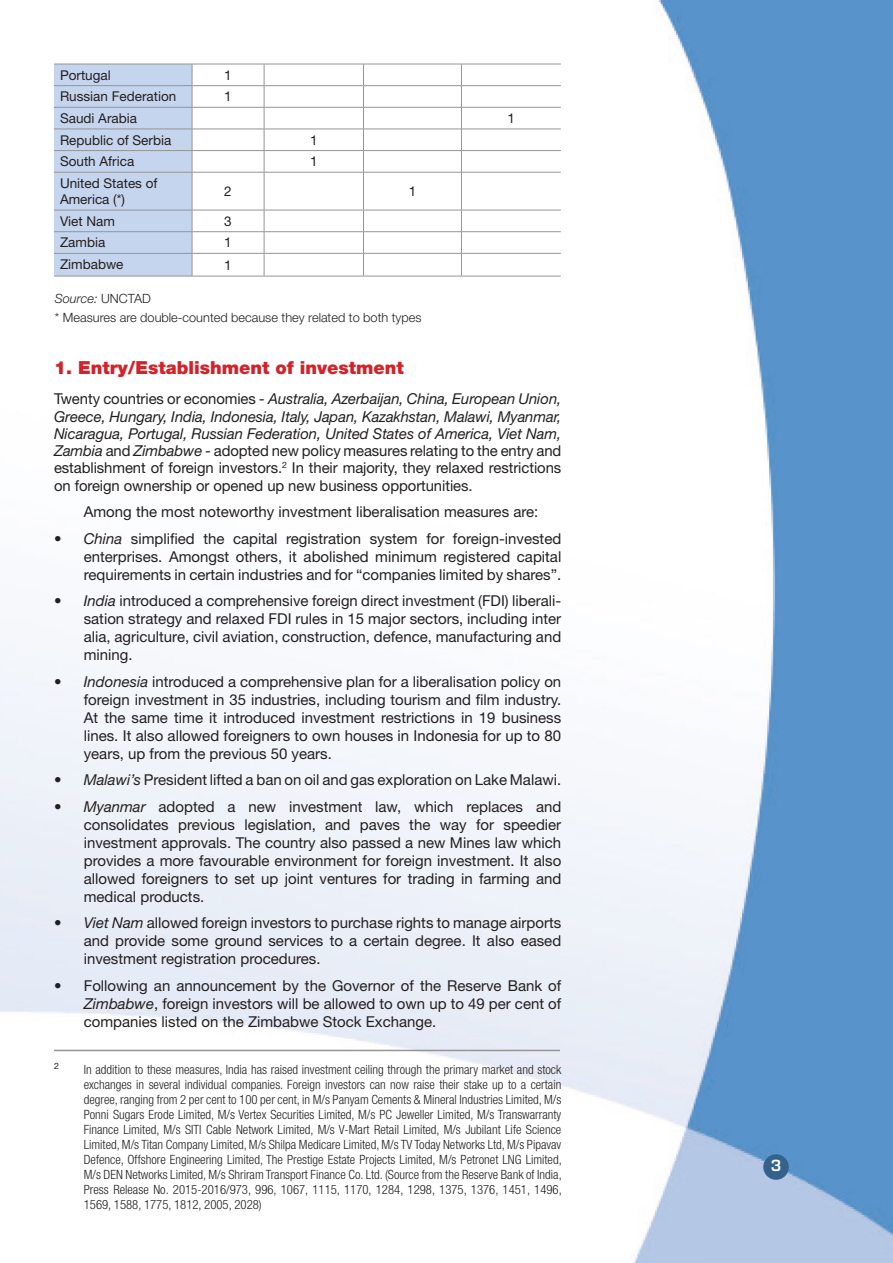
<style>
.page{position:relative;width:893px;height:1263px;background:#fff}
.page>*{position:absolute;margin:0;border:0;box-sizing:border-box;transform-origin:0 0}
.TITLE_NUMBERS{font:900 18px "Helvetica Neue LT Std";color:#d2232a}
.TXT_NORMAL{font:15px/18px "Helvetica Neue LT Std";color:#231f20;text-align:justify}
.NO_DOTS{font:15px "Helvetica Neue LT Std";color:#231f20}
.t1{font:600 15px "Eurostile LT Std";color:#fff}
.CEL_TXT_LEFT{font:13.5px/16.2px "Helvetica Neue LT Std";color:#231f20}
.CEL_TXT_CENTER{font:13.5px "Helvetica Neue LT Std";color:#231f20}
.NOTE{font:300 condensed 12.75px/15px "Helvetica Neue LT Std";color:#231f20;text-align:justify}
.t2{font:300 12.75px/19.2px "Helvetica Neue LT Std";color:#231f20}
.NOTE-2{font:8.7px "Helvetica Neue LT Std";color:#231f20}
.s1{font-style:italic}
</style>
<div class="page">
<img style="left:0;top:0;width:893px;height:1263px">
<div style="left:763px;top:1154px;width:26px;height:26px;background:#34628c;border-radius:50%"></div>
<hr style="left:54px;top:1050px;width:506px;height:1px;background:#939598">
<svg style="left:193px;top:65px;width:368px;height:211px"></svg>
<hr style="left:192px;top:64px;width:72px;height:1px;background:#939598">
<hr style="left:264px;top:64px;width:99px;height:1px;background:#939598">
<hr style="left:363px;top:64px;width:98px;height:1px;background:#939598">
<hr style="left:461px;top:64px;width:100px;height:1px;background:#939598">
<hr style="left:54px;top:276px;width:138px;height:1px;background:#939598">
<svg style="left:54px;top:64px;width:139px;height:212px;background:#c3d1e9"></svg>
<hr style="left:192px;top:85px;width:72px;height:1px;background:#939598">
<hr style="left:264px;top:85px;width:99px;height:1px;background:#939598">
<hr style="left:363px;top:85px;width:98px;height:1px;background:#939598">
<hr style="left:461px;top:85px;width:100px;height:1px;background:#939598">
<svg style="left:264px;top:64px;width:1px;height:108px"></svg>
<svg style="left:363px;top:64px;width:1px;height:108px"></svg>
<svg style="left:461px;top:64px;width:1px;height:108px"></svg>
<hr style="left:264px;top:172px;width:1px;height:38px;background:#939598">
<hr style="left:363px;top:172px;width:1px;height:38px;background:#939598">
<hr style="left:461px;top:172px;width:1px;height:38px;background:#939598">
<svg style="left:264px;top:211px;width:1px;height:65px"></svg>
<svg style="left:363px;top:211px;width:1px;height:65px"></svg>
<svg style="left:461px;top:211px;width:1px;height:65px"></svg>
<hr style="left:192px;top:107px;width:72px;height:1px;background:#939598">
<hr style="left:264px;top:107px;width:99px;height:1px;background:#939598">
<hr style="left:363px;top:107px;width:98px;height:1px;background:#939598">
<hr style="left:461px;top:107px;width:100px;height:1px;background:#939598">
<hr style="left:192px;top:129px;width:72px;height:1px;background:#939598">
<hr style="left:264px;top:129px;width:99px;height:1px;background:#939598">
<hr style="left:363px;top:129px;width:98px;height:1px;background:#939598">
<hr style="left:461px;top:129px;width:100px;height:1px;background:#939598">
<hr style="left:192px;top:150px;width:72px;height:1px;background:#939598">
<hr style="left:264px;top:150px;width:99px;height:1px;background:#939598">
<hr style="left:363px;top:150px;width:98px;height:1px;background:#939598">
<hr style="left:461px;top:150px;width:100px;height:1px;background:#939598">
<hr style="left:192px;top:172px;width:72px;height:1px;background:#939598">
<hr style="left:264px;top:172px;width:99px;height:1px;background:#939598">
<hr style="left:363px;top:172px;width:98px;height:1px;background:#939598">
<hr style="left:461px;top:172px;width:100px;height:1px;background:#939598">
<hr style="left:192px;top:210px;width:72px;height:1px;background:#939598">
<hr style="left:264px;top:210px;width:99px;height:1px;background:#939598">
<hr style="left:363px;top:210px;width:98px;height:1px;background:#939598">
<hr style="left:461px;top:210px;width:100px;height:1px;background:#939598">
<hr style="left:192px;top:231px;width:72px;height:1px;background:#939598">
<hr style="left:264px;top:231px;width:99px;height:1px;background:#939598">
<hr style="left:363px;top:231px;width:98px;height:1px;background:#939598">
<hr style="left:461px;top:231px;width:100px;height:1px;background:#939598">
<hr style="left:192px;top:253px;width:72px;height:1px;background:#939598">
<hr style="left:264px;top:253px;width:99px;height:1px;background:#939598">
<hr style="left:363px;top:253px;width:98px;height:1px;background:#939598">
<hr style="left:461px;top:253px;width:100px;height:1px;background:#939598">
<hr style="left:192px;top:276px;width:72px;height:1px;background:#939598">
<hr style="left:264px;top:276px;width:99px;height:1px;background:#939598">
<hr style="left:363px;top:276px;width:98px;height:1px;background:#939598">
<hr style="left:461px;top:276px;width:100px;height:1px;background:#939598">
<p class="CEL_TXT_LEFT" style="left:60px;top:67px;width:52px">Portugal</p>
<p class="CEL_TXT_CENTER" style="left:224px;top:67px;width:9px">1</p>
<p class="CEL_TXT_LEFT" style="left:60px;top:88px;width:118px">Russian Federation</p>
<p class="CEL_TXT_CENTER" style="left:224px;top:88px;width:9px">1</p>
<p class="CEL_TXT_LEFT" style="left:60px;top:110px;width:79px">Saudi Arabia</p>
<p class="CEL_TXT_CENTER" style="left:507px;top:110px;width:9px">1</p>
<p class="CEL_TXT_LEFT" style="left:60px;top:131px;width:113px">Republic of Serbia</p>
<p class="CEL_TXT_CENTER" style="left:310px;top:132px;width:9px">1</p>
<p class="CEL_TXT_LEFT" style="left:60px;top:153px;width:76px">South Africa</p>
<p class="CEL_TXT_CENTER" style="left:310px;top:153px;width:9px">1</p>
<p class="CEL_TXT_LEFT" style="left:60px;top:175px;width:99px">United States of<br>America (*)</p>
<p class="CEL_TXT_CENTER" style="left:224px;top:183px;width:9px">2</p>
<p class="CEL_TXT_CENTER" style="left:409px;top:183px;width:9px">1</p>
<p class="CEL_TXT_LEFT" style="left:60px;top:213px;width:57px">Viet Nam</p>
<p class="CEL_TXT_CENTER" style="left:224px;top:213px;width:9px">3</p>
<p class="CEL_TXT_LEFT" style="left:60px;top:234px;width:47px">Zambia</p>
<p class="CEL_TXT_CENTER" style="left:224px;top:234px;width:9px">1</p>
<p class="CEL_TXT_LEFT" style="left:60px;top:256px;width:65px">Zimbabwe</p>
<p class="CEL_TXT_CENTER" style="left:224px;top:257px;width:9px">1</p>
<p class="t2" style="left:55px;top:289px;width:368px"><span class="s1">Source:</span> UNCTAD<br>* Measures are double-counted because they related to both types</p>
<p class="TITLE_NUMBERS" style="left:54px;top:357px;width:351px">1. Entry/Establishment of investment</p>
<p class="TXT_NORMAL" style="left:54px;top:390px;width:509px;line-height:17.2px">Twenty countries or economies <span class="s1">- Australia, Azerbaijan, China, European Union, Greece, Hungary, India, Indonesia, Italy, Japan, Kazakhstan, Malawi, Myanmar, Nicaragua, Portugal, Russian Federation, United States of America, Viet Nam, Zambia</span> and <span class="s1">Zimbabwe</span> - adopted new policy measures relating to the entry and establishment of foreign investors.<sup>2</sup> In their majority, they relaxed restrictions on foreign ownership or opened up new business opportunities.</p>
<p class="NO_DOTS" style="left:84px;top:503px;width:456px">Among the most noteworthy investment liberalisation measures are:</p>
<p class="TXT_NORMAL" style="left:84px;top:529px;width:479px;text-indent:-30px">• <span class="s1">China</span> simplified the capital registration system for foreign-invested enterprises. Amongst others, it abolished minimum registered capital requirements in certain industries and for “companies limited by shares”.</p>
<p class="TXT_NORMAL" style="left:84px;top:592px;width:479px;text-indent:-30px">• <span class="s1">India</span> introduced a comprehensive foreign direct investment (FDI) liberali&shy;sation strategy and relaxed FDI rules in 15 major sectors, including inter alia, agriculture, civil aviation, construction, defence, manufacturing and mining.</p>
<p class="TXT_NORMAL" style="left:84px;top:672px;width:479px;text-indent:-30px">• <span class="s1">Indonesia</span> introduced a comprehensive plan for a liberalisation policy on foreign investment in 35 industries, including tourism and film industry.<br>At the same time it introduced investment restrictions in 19 business lines. It also allowed foreigners to own houses in Indonesia for up to 80 years, up from the previous 50 years.</p>
<p class="TXT_NORMAL" style="left:54px;top:771px;width:509px">• <span class="s1">Malawi’s</span> President lifted a ban on oil and gas exploration on Lake Malawi.</p>
<p class="TXT_NORMAL" style="left:84px;top:797px;width:479px;text-indent:-30px">• <span class="s1">Myanmar</span> adopted a new investment law, which replaces and consolidates previous legislation, and paves the way for speedier investment approvals. The country also passed a new Mines law which provides a more favourable environment for foreign investment. It also allowed foreigners to set up joint ventures for trading in farming and medical products.</p>
<p class="TXT_NORMAL" style="left:84px;top:914px;width:479px;text-indent:-30px">• <span class="s1">Viet Nam</span> allowed foreign investors to purchase rights to manage airports and provide some ground services to a certain degree. It also eased investment registration procedures.</p>
<p class="TXT_NORMAL" style="left:84px;top:976px;width:479px;text-indent:-30px">• Following an announcement by the Governor of the Reserve Bank of <span class="s1">Zimbabwe</span>, foreign investors will be allowed to own up to 49 per cent of companies listed on the Zimbabwe Stock Exchange.</p>
<p class="NOTE-2" style="left:54px;top:1061px;width:6px">2</p>
<p class="NOTE" style="left:84px;top:1062px;width:480px">In addition to these measures, India has raised investment ceiling through the primary market and stock exchanges in several individual companies. Foreign investors can now raise their stake up to a certain degree, ranging from 2 per cent to 100 per cent, in M/s Panyam Cements &amp; Mineral Industries Limited, M/s Ponni Sugars Erode Limited, M/s Vertex Securities Limited, M/s PC Jeweller Limited, M/s Transwarranty Finance Limited, M/s SITI Cable Network Limited, M/s V-Mart Retail Limited, M/s Jubilant Life Science Limited, M/s Titan Company Limited, M/s Shilpa Medicare Limited, M/s TV Today Networks Ltd, M/s Pipavav Defence, Offshore Engineering Limited, The Prestige Estate Projects Limited, M/s Petronet LNG Limited, M/s DEN Networks Limited, M/s Shriram Transport Finance Co. Ltd. (Source from the Reserve Bank of India, Press Release No. 2015-2016/973, 996, 1067, 1115, 1170, 1284, 1298, 1375, 1376, 1451, 1496, 1569, 1588, 1775, 1812, 2005, 2028)</p>
<p class="t1" style="left:771px;top:1156px;width:12px">3</p>
</div>
